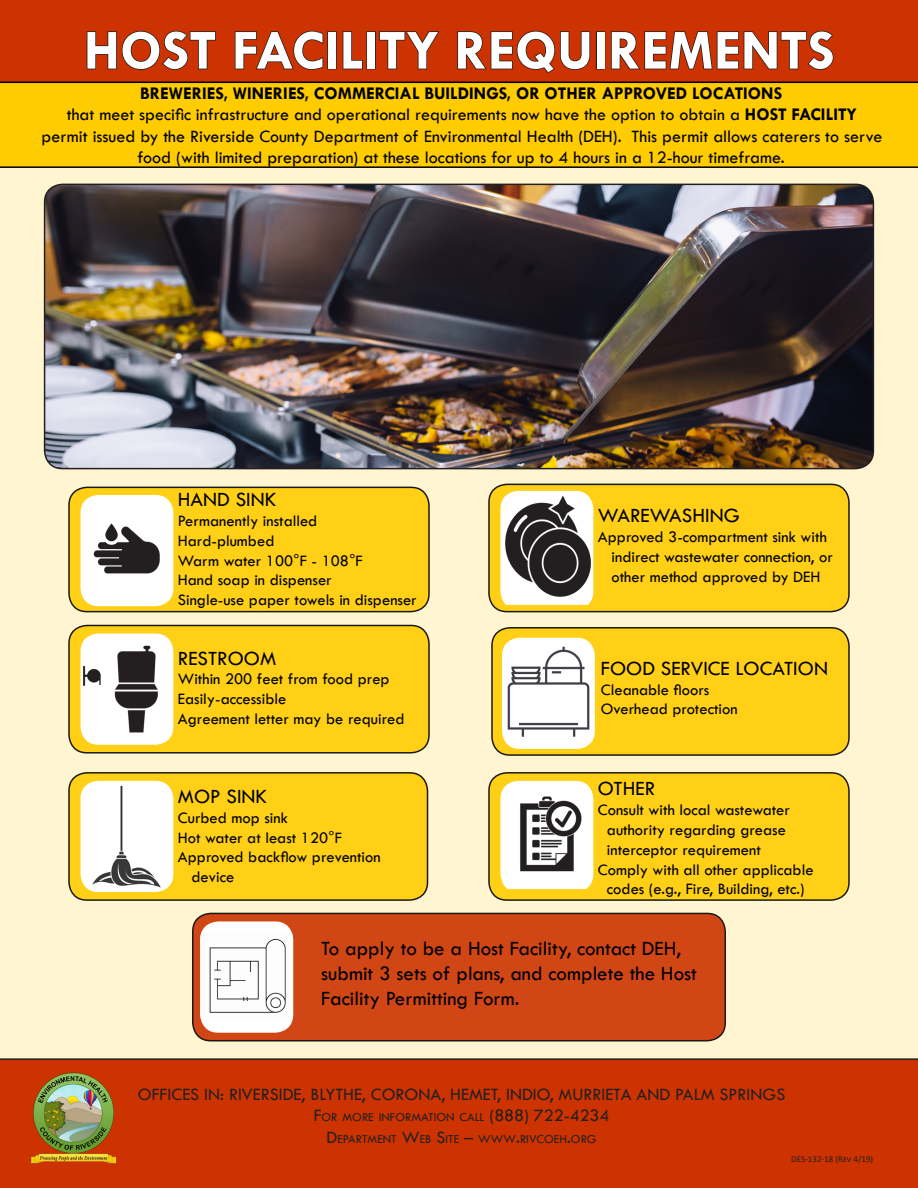
<style>
.page{position:relative;width:918px;height:1188px;background:#fff}
.page>*{position:absolute;margin:0;border:0;box-sizing:border-box;transform-origin:0 0}
.t1{font:700 57px "Tw Cen";color:#fff}
.t2{font:21px/25.2px "Tw Cen";color:#000}
.t3{font:21px "Tw Cen";color:#000}
.t4{font:18px/21.6px "Tw Cen";color:#000;text-align:center}
.t5{font:18px "Tw Cen";color:#231f20}
.t6{font:700 18px "Tw Cen";color:#000}
.t7{font:16.5px "Tw Cen";color:#000}
.t8{font:12.6px "Tw Cen";color:#231f20}
.t9{font:9px "Calibri";color:#231f20}
.s1{font-weight:700}
.s2{font-size:18px}
</style>
<div class="page">
<div style="left:0;top:168px;width:918px;height:890px;background:#fff5d0"></div>
<div style="left:0;top:0;width:918px;height:97px;background:#c30"></div>
<svg style="left:86px;top:30px;width:130px;height:40px"></svg>
<svg style="left:234px;top:30px;width:90px;height:40px"></svg>
<div style="left:327px;top:31px;width:10px;height:38px;border:2px solid #231f20"></div>
<svg style="left:342px;top:31px;width:21px;height:39px"></svg>
<div style="left:366px;top:31px;width:10px;height:38px;border:2px solid #231f20"></div>
<svg style="left:379px;top:31px;width:60px;height:39px"></svg>
<svg style="left:457px;top:30px;width:134px;height:43px"></svg>
<div style="left:596px;top:31px;width:9px;height:38px;border:2px solid #231f20"></div>
<svg style="left:611px;top:30px;width:223px;height:40px"></svg>
<div style="left:0;top:1058px;width:918px;height:130px;background:#c30"></div>
<img style="left:28px;top:1072px;width:91px;height:91px">
<div style="left:0;top:82px;width:918px;height:86px;background:#fc0"></div>
<img style="left:45px;top:184px;width:828px;height:285px">
<div style="left:44px;top:184px;width:830px;height:285px;border:2px solid #231f20;border-radius:18px"></div>
<div style="left:489px;top:484px;width:360px;height:128px;background:#ffd015;border-radius:18px"></div>
<div style="left:488px;top:484px;width:362px;height:128px;border:2px solid #000;border-radius:18px"></div>
<img style="left:500px;top:491px;width:93px;height:114px">
<div style="left:69px;top:487px;width:360px;height:125px;background:#ffd015;border-radius:18px"></div>
<div style="left:68px;top:487px;width:362px;height:125px;border:2px solid #000;border-radius:18px"></div>
<img style="left:80px;top:495px;width:93px;height:111px">
<div style="left:69px;top:773px;width:359px;height:127px;background:#ffd015;border-radius:18px"></div>
<div style="left:68px;top:772px;width:360px;height:129px;border:2px solid #000;border-radius:18px"></div>
<img style="left:80px;top:781px;width:93px;height:111px">
<div style="left:69px;top:625px;width:360px;height:128px;background:#ffd015;border-radius:18px"></div>
<div style="left:68px;top:625px;width:362px;height:129px;border:2px solid #000;border-radius:18px"></div>
<img style="left:80px;top:634px;width:93px;height:111px">
<div style="left:489px;top:773px;width:360px;height:127px;background:#ffd015;border-radius:18px"></div>
<div style="left:488px;top:772px;width:362px;height:129px;border:2px solid #000;border-radius:18px"></div>
<img style="left:500px;top:781px;width:93px;height:108px">
<div style="left:492px;top:628px;width:357px;height:127px;background:#ffd015;border-radius:18px"></div>
<div style="left:491px;top:627px;width:359px;height:129px;border:2px solid #000;border-radius:18px"></div>
<img style="left:502px;top:638px;width:93px;height:111px">
<div style="left:193px;top:913px;width:532px;height:128px;background:#d14615;border-radius:18px"></div>
<div style="left:192px;top:913px;width:534px;height:128px;border:2px solid #000;border-radius:18px"></div>
<div style="left:200px;top:921px;width:93px;height:112px;background:#fff;border-radius:18px"></div>
<img style="left:200px;top:932px;width:93px;height:87px">
<p class="t1" style="left:84px;top:16px;width:752px">HOST FACILITY REQUIREMENTS</p>
<p class="t6" style="left:140px;top:82px;width:643px">BREWERIES, WINERIES, COMMERCIAL BUILDINGS, OR OTHER APPROVED LOCATIONS</p>
<p class="t4" style="left:67px;top:104px;width:792px">that meet specific infrastructure and operational requirements now have the option to obtain a <span class="s1">HOST FACILITY</span></p>
<p class="t4" style="left:42px;top:125px;width:842px">permit issued by the Riverside County Department of Environmental Health (DEH). This permit allows caterers to serve food (with limited preparation) at these locations for up to 4 hours in a 12-hour timeframe.</p>
<p class="t3" style="left:178px;top:487px;width:100px">HAND SINK</p>
<p class="t7" style="left:178px;top:511px;width:141px">Permanently installed</p>
<p class="t7" style="left:178px;top:531px;width:98px">Hard-plumbed</p>
<p class="t7" style="left:178px;top:551px;width:186px">Warm water 100°F - 108°F</p>
<p class="t7" style="left:178px;top:570px;width:155px">Hand soap in dispenser</p>
<p class="t7" style="left:178px;top:590px;width:240px">Single-use paper towels in dispenser</p>
<p class="t3" style="left:178px;top:645px;width:100px">RESTROOM</p>
<p class="t7" style="left:178px;top:669px;width:213px">Within 200 feet from food prep</p>
<p class="t7" style="left:178px;top:689px;width:110px">Easily-accessible</p>
<p class="t7" style="left:178px;top:709px;width:228px">Agreement letter may be required</p>
<p class="t3" style="left:178px;top:784px;width:91px">MOP SINK</p>
<p class="t7" style="left:178px;top:808px;width:112px">Curbed mop sink</p>
<p class="t7" style="left:178px;top:828px;width:166px">Hot water at least 120°F</p>
<p class="t7" style="left:178px;top:847px;width:204px">Approved backflow prevention</p>
<p class="t7" style="left:192px;top:867px;width:44px">device</p>
<p class="t3" style="left:598px;top:503px;width:144px">WAREWASHING</p>
<p class="t7" style="left:598px;top:527px;width:231px">Approved 3-compartment sink with</p>
<p class="t7" style="left:612px;top:547px;width:223px">indirect wastewater connection, or</p>
<p class="t7" style="left:612px;top:566px;width:210px">other method approved by DEH</p>
<p class="t3" style="left:601px;top:656px;width:229px">FOOD SERVICE LOCATION</p>
<p class="t7" style="left:601px;top:679px;width:110px">Cleanable floors</p>
<p class="t7" style="left:601px;top:699px;width:138px">Overhead protection</p>
<p class="t3" style="left:598px;top:776px;width:59px">OTHER</p>
<p class="t7" style="left:598px;top:800px;width:194px">Consult with local wastewater</p>
<p class="t7" style="left:607px;top:820px;width:181px">authority regarding grease</p>
<p class="t7" style="left:607px;top:840px;width:155px">interceptor requirement</p>
<p class="t7" style="left:598px;top:859px;width:217px">Comply with all other applicable</p>
<p class="t7" style="left:607px;top:879px;width:199px">codes (e.g., Fire, Building, etc.)</p>
<p class="t2" style="left:321px;top:936px;width:377px">To apply to be a Host Facility, contact DEH, submit 3 sets of plans, and complete the Host<br>Facility Permitting Form.</p>
<p class="t5" style="left:138px;top:1083px;width:649px">OFFICES IN: RIVERSIDE, BLYTHE, CORONA, HEMET, INDIO, MURRIETA AND PALM SPRINGS</p>
<p class="t8" style="left:314px;top:1110px;width:38px"><span class="s2">F</span>OR MORE</p>
<p class="t8" style="left:379px;top:1110px;width:8px">INFORMATION</p>
<p class="t8" style="left:460px;top:1110px;width:8px">CALL</p>
<p class="t5" style="left:489px;top:1105px;width:122px">(888) 722-4234</p>
<p class="t8" style="left:327px;top:1131px;width:19px"><span class="s2">D</span>EPARTMENT</p>
<p class="t8" style="left:402px;top:1131px;width:90px"><span class="s2">W</span>EB <span class="s2">S</span>ITE <span class="s2">–</span> WWW</p>
<p class="t8" style="left:516px;top:1131px;width:12px"><span class="s2">.</span>RIVCOEH</p>
<p class="t8" style="left:567px;top:1131px;width:14px"><span class="s2">.</span>ORG</p>
<p class="t9" style="left:791px;top:1152px;width:84px">DES-132-18 (Rev 4/19)</p>
</div>
